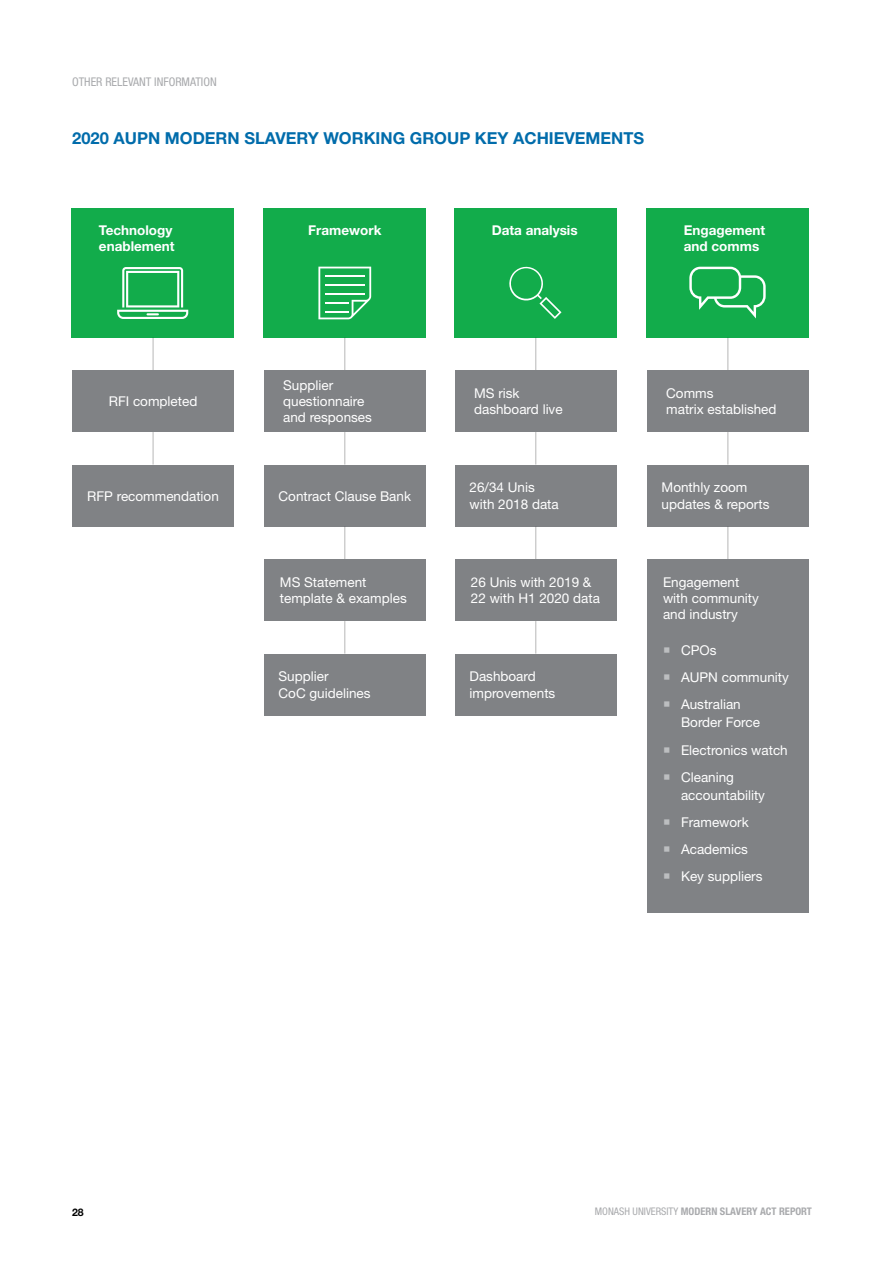
<style>
.page{position:relative;width:893px;height:1263px;background:#fff}
.page>*{position:absolute;margin:0;border:0;box-sizing:border-box;transform-origin:0 0}
.t1{font:700 16.5px "Helvetica Neue LT Pro";color:#006cab}
.t2{font:13.5px/16.2px "Helvetica Neue LT Pro";color:#fff}
.t3{font:700 13.5px/16.2px "Helvetica Neue LT Pro";color:#fff}
.t4{font:condensed 12px "Helvetica Neue LT Pro";color:#a9aaad}
.t5{font:700 condensed 10.5px "Helvetica Neue LT Pro";color:#a9aaad}
.t6{font:700 10.5px "Helvetica Neue LT Pro";color:#000}
.s1{font-weight:400}
</style>
<div class="page">
<div style="left:72px;top:208px;width:162px;height:129px;background:#12ac4b"></div>
<hr style="left:153px;top:337px;width:1px;height:33px;background:#000">
<div style="left:72px;top:370px;width:162px;height:62px;background:#808285"></div>
<hr style="left:153px;top:432px;width:1px;height:33px;background:#000">
<div style="left:72px;top:465px;width:162px;height:61px;background:#808285"></div>
<svg style="left:117px;top:267px;width:71px;height:52px"></svg>
<div style="left:264px;top:208px;width:162px;height:129px;background:#12ac4b"></div>
<hr style="left:344px;top:337px;width:1px;height:33px;background:#000">
<div style="left:264px;top:370px;width:162px;height:62px;background:#808285"></div>
<hr style="left:344px;top:432px;width:1px;height:33px;background:#000">
<div style="left:264px;top:465px;width:162px;height:61px;background:#808285"></div>
<svg style="left:318px;top:267px;width:53px;height:52px"></svg>
<hr style="left:325px;top:284px;width:40px;height:2px;background:#fff">
<hr style="left:325px;top:293px;width:40px;height:2px;background:#fff">
<div style="left:454px;top:208px;width:163px;height:129px;background:#12ac4b"></div>
<hr style="left:344px;top:526px;width:1px;height:33px;background:#000">
<div style="left:264px;top:559px;width:162px;height:62px;background:#808285"></div>
<hr style="left:344px;top:621px;width:1px;height:33px;background:#000">
<div style="left:264px;top:654px;width:162px;height:61px;background:#808285"></div>
<svg style="left:509px;top:266px;width:52px;height:53px"></svg>
<hr style="left:535px;top:337px;width:1px;height:33px;background:#000">
<div style="left:455px;top:370px;width:162px;height:62px;background:#808285"></div>
<hr style="left:535px;top:432px;width:1px;height:33px;background:#000">
<div style="left:455px;top:465px;width:162px;height:61px;background:#808285"></div>
<hr style="left:535px;top:526px;width:1px;height:33px;background:#000">
<div style="left:455px;top:559px;width:162px;height:62px;background:#808285"></div>
<hr style="left:535px;top:621px;width:1px;height:33px;background:#000">
<div style="left:455px;top:654px;width:162px;height:61px;background:#808285"></div>
<div style="left:646px;top:208px;width:163px;height:129px;background:#12ac4b"></div>
<hr style="left:727px;top:337px;width:1px;height:33px;background:#000">
<div style="left:647px;top:370px;width:162px;height:62px;background:#808285"></div>
<hr style="left:727px;top:432px;width:1px;height:33px;background:#000">
<div style="left:647px;top:465px;width:162px;height:61px;background:#808285"></div>
<hr style="left:727px;top:526px;width:1px;height:33px;background:#000">
<div style="left:647px;top:559px;width:162px;height:354px;background:#808285"></div>
<svg style="left:689px;top:267px;width:77px;height:51px"></svg>
<p class="t4" style="left:72px;top:74px;width:146px">OTHER RELEVANT INFORMATION</p>
<p class="t1" style="left:72px;top:128px;width:573px">2020 AUPN MODERN SLAVERY WORKING GROUP KEY ACHIEVEMENTS</p>
<p class="t3" style="left:99px;top:222px;width:77px">Technology enablement</p>
<p class="t3" style="left:308px;top:222px;width:75px">Framework</p>
<p class="t3" style="left:492px;top:222px;width:87px">Data analysis</p>
<p class="t3" style="left:684px;top:222px;width:83px">Engagement and comms</p>
<p class="t2" style="left:109px;top:393px;width:90px">RFI completed</p>
<p class="t2" style="left:87px;top:487px;width:133px">RFP recommendation</p>
<p class="t2" style="left:283px;top:377px;width:90px">Supplier questionnaire and responses</p>
<p class="t2" style="left:279px;top:487px;width:134px">Contract Clause Bank</p>
<p class="t2" style="left:280px;top:574px;width:128px">MS Statement template &amp; examples</p>
<p class="t2" style="left:279px;top:668px;width:94px">Supplier<br>CoC guidelines</p>
<p class="t2" style="left:474px;top:385px;width:90px">MS risk dashboard live</p>
<p class="t2" style="left:469px;top:479px;width:91px">26/34 Unis with 2018 data</p>
<p class="t2" style="left:471px;top:574px;width:131px">26 Unis with 2019 &amp;<br>22 with H1 2020 data</p>
<p class="t2" style="left:469px;top:668px;width:87px">Dashboard improvements</p>
<p class="t2" style="left:666px;top:385px;width:112px">Comms<br>matrix established</p>
<p class="t2" style="left:662px;top:479px;width:109px">Monthly zoom updates &amp; reports</p>
<p class="t2" style="left:663px;top:574px;width:97px">Engagement with community and industry</p>
<p class="t2" style="left:681px;top:637px;width:109px;line-height:27px">CPOs<br>AUPN community<br>Australian</p>
<p class="t2" style="left:681px;top:709px;width:108px;line-height:27px">Border Force<br>Electronics watch<br>Cleaning</p>
<p class="t2" style="left:681px;top:781px;width:86px;line-height:27px">accountability<br>Framework<br>Academics<br>Key suppliers</p>
<p class="t6" style="left:72px;top:1206px;width:13px">28</p>
<p class="t5" style="left:595px;top:1205px;width:219px"><span class="s1">MONASH UNIVERSITY</span> MODERN SLAVERY ACT REPORT</p>
</div>
